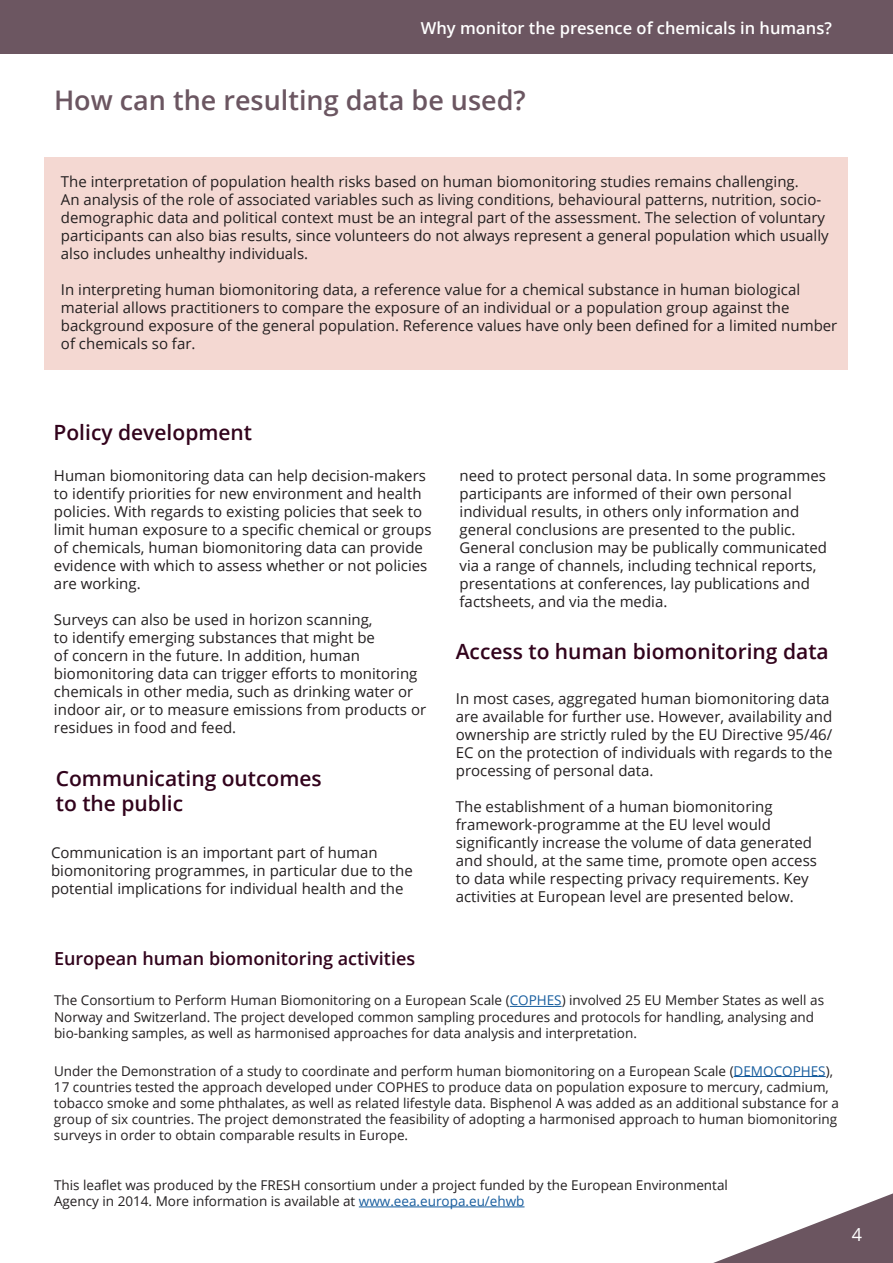
<style>
.page{position:relative;width:893px;height:1263px;background:#fff}
.page>*{position:absolute;margin:0;border:0;box-sizing:border-box;transform-origin:0 0}
.t1{font:600 27px "Open Sans";color:#6b5661}
.t2{font:600 21px/25.2px "Open Sans";color:#31031c}
.t3{font:600 21px "Open Sans";color:#32031c}
.t4{font:600 18px "Open Sans";color:#31031c}
.t5{font:18px "Open Sans";color:#fff}
.t6{font:600 16.5px "Open Sans";color:#fff}
.t7{font:15px/18px "Open Sans";color:#231f20}
.t8{font:13.5px/16.2px "Open Sans";color:#231f20}
.s1{color:#175d9e}
</style>
<div class="page">
<div style="left:44px;top:157px;width:804px;height:213px;background:#f4d8d2"></div>
<div style="left:0;top:0;width:893px;height:54px;background:#6c5661"></div>
<svg style="left:713px;top:1193px;width:180px;height:70px"></svg>
<hr style="left:510px;top:1006px;width:52px;height:1px;background:#175d9e">
<hr style="left:734px;top:1076px;width:92px;height:1px;background:#175d9e">
<hr style="left:359px;top:1206px;width:166px;height:1px;background:#175d9e">
<p class="t6" style="left:421px;top:17px;width:412px">Why monitor the presence of chemicals in humans?</p>
<h1 class="t1" style="left:54px;top:81px;width:473px">How can the resulting data be used?</h1>
<p class="t7" style="left:61px;top:172px;width:769px">The interpretation of population health risks based on human biomonitoring studies remains challenging.<br>An analysis of the role of associated variables such as living conditions, behavioural patterns, nutrition, socio&shy;demographic data and political context must be an integral part of the assessment. The selection of voluntary participants can also bias results, since volunteers do not always represent a general population which usually also includes unhealthy individuals.</p>
<p class="t7" style="left:61px;top:280px;width:778px">In interpreting human biomonitoring data, a reference value for a chemical substance in human biological material allows practitioners to compare the exposure of an individual or a population group against the background exposure of the general population. Reference values have only been defined for a limited number of chemicals so far.</p>
<h2 class="t3" style="left:54px;top:418px;width:200px">Policy development</h2>
<p class="t7" style="left:54px;top:466px;width:379px">Human biomonitoring data can help decision-makers to identify priorities for new environment and health policies. With regards to existing policies that seek to limit human exposure to a specific chemical or groups of chemicals, human biomonitoring data can provide evidence with which to assess whether or not policies are working.</p>
<p class="t7" style="left:54px;top:610px;width:374px">Surveys can also be used in horizon scanning,<br>to identify emerging substances that might be<br>of concern in the future. In addition, human biomonitoring data can trigger efforts to monitoring chemicals in other media, such as drinking water or indoor air, or to measure emissions from products or residues in food and feed.</p>
<h2 class="t2" style="left:56px;top:765px;width:268px">Communicating outcomes to the public</h2>
<p class="t7" style="left:51px;top:843px;width:363px">Communication is an important part of human biomonitoring programmes, in particular due to the potential implications for individual health and the</p>
<p class="t7" style="left:460px;top:466px;width:369px">need to protect personal data. In some programmes participants are informed of their own personal individual results, in others only information and general conclusions are presented to the public.<br>General conclusion may be publically communicated via a range of channels, including technical reports, presentations at conferences, lay publications and factsheets, and via the media.</p>
<h2 class="t2" style="left:456px;top:638px;width:374px">Access to human biomonitoring data</h2>
<p class="t7" style="left:456px;top:689px;width:378px">In most cases, aggregated human biomonitoring data are available for further use. However, availability and ownership are strictly ruled by the EU Directive 95/46/ EC on the protection of individuals with regards to the processing of personal data.</p>
<p class="t7" style="left:456px;top:797px;width:363px">The establishment of a human biomonitoring framework-programme at the EU level would significantly increase the volume of data generated and should, at the same time, promote open access to data while respecting privacy requirements. Key activities at European level are presented below.</p>
<p class="t4" style="left:54px;top:946px;width:363px">European human biomonitoring activities</p>
<p class="t8" style="left:54px;top:992px;width:772px">The Consortium to Perform Human Biomonitoring on a European Scale (<span class="s1">COPHES</span>) involved 25 EU Member States as well as<br>Norway and Switzerland. The project developed common sampling procedures and protocols for handling, analysing and bio-banking samples, as well as harmonised approaches for data analysis and interpretation.</p>
<p class="t8" style="left:54px;top:1062px;width:786px">Under the Demonstration of a study to coordinate and perform human biomonitoring on a European Scale (<span class="s1">DEMOCOPHES</span>), 17 countries tested the approach developed under COPHES to produce data on population exposure to mercury, cadmium, tobacco smoke and some phthalates, as well as related lifestyle data. Bisphenol A was added as an additional substance for a group of six countries. The project demonstrated the feasibility of adopting a harmonised approach to human biomonitoring surveys in order to obtain comparable results in Europe.</p>
<p class="t8" style="left:54px;top:1176px;width:675px">This leaflet was produced by the FRESH consortium under a project funded by the European Environmental<br>Agency in 2014. More information is available at <span class="s1">www.eea.europa.eu/ehwb</span></p>
<p class="t5" style="left:852px;top:1222px;width:12px">4</p>
</div>
